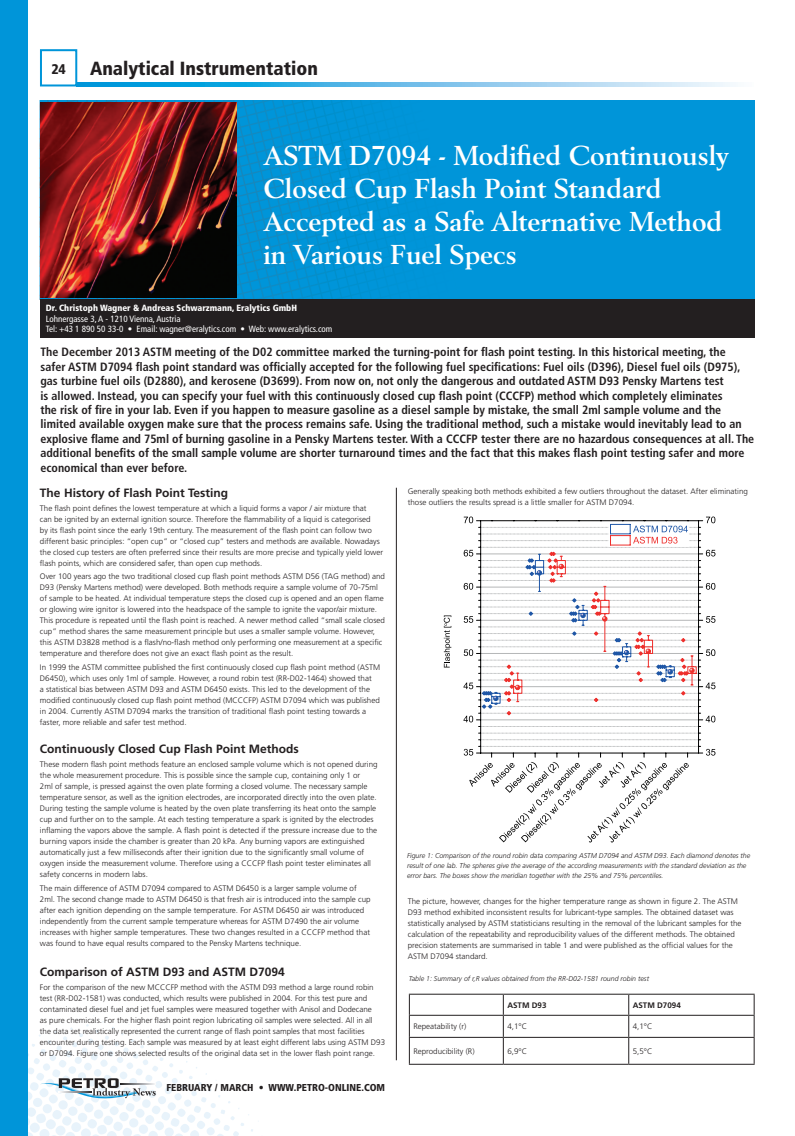
<style>
.page{position:relative;width:795px;height:1136px;background:#fff}
.page>*{position:absolute;margin:0;border:0;box-sizing:border-box;transform-origin:0 0}
.t1{font:700 27px/33px "Berling";color:#fff}
.t2{font:900 condensed 19px "Frutiger";color:#231f20}
.t3{font:900 condensed 14px "Frutiger";color:#231f20}
.t4{font:700 condensed 12px/14.4px "Frutiger";color:#231f20}
.t5{font:700 12px "Frutiger";color:#231f20}
.t6{font:900 condensed 10px "Frutiger";color:#231f20}
.t7{font:condensed 9px "Frutiger";color:#fff}
.t8{font:900 condensed 9px "Frutiger";color:#fff}
.t9{font:300 8px/11px "Frutiger";color:#231f20}
.t10{font:700 8px "Frutiger";color:#231f20}
.t11{font:italic 300 7px/10px "Frutiger";color:#231f20}
</style>
<div class="page">
<div style="left:0;top:0;width:27px;height:1136px;background:#0095d9"></div>
<div style="left:40px;top:49px;width:37px;height:37px;background:#fff;border:2px solid #0095d9"></div>
<svg style="left:77px;top:83px;width:659px;height:3px;background:#69bfe9"></svg>
<div style="left:40px;top:101px;width:714px;height:198px;background:#0095d9"></div>
<img style="left:40px;top:101px;width:337px;height:198px">
<img style="left:41px;top:102px;width:195px;height:196px">
<div style="left:40px;top:299px;width:714px;height:39px;background:#231f20"></div>
<hr style="left:396px;top:488px;width:1px;height:572px;background:#231f20">
<svg style="left:481px;top:733px;width:217px;height:13px"></svg>
<hr style="left:480px;top:521px;width:1px;height:232px;background:#000001">
<hr style="left:480px;top:752px;width:218px;height:1px;background:#000001">
<svg style="left:463px;top:746px;width:225px;height:96px"></svg>
<hr style="left:698px;top:521px;width:1px;height:232px;background:#000001">
<svg style="left:698px;top:746px;width:17px;height:9px"></svg>
<svg style="left:463px;top:516px;width:252px;height:217px"></svg>
<svg style="left:443px;top:615px;width:8px;height:52px"></svg>
<hr style="left:409px;top:993px;width:94px;height:1px;background:#231f20">
<hr style="left:503px;top:993px;width:125px;height:1px;background:#231f20">
<hr style="left:628px;top:993px;width:126px;height:1px;background:#231f20">
<hr style="left:409px;top:1014px;width:94px;height:1px;background:#231f20">
<hr style="left:503px;top:1014px;width:125px;height:1px;background:#231f20">
<hr style="left:628px;top:1014px;width:126px;height:1px;background:#231f20">
<hr style="left:409px;top:1037px;width:94px;height:1px;background:#231f20">
<svg style="left:409px;top:994px;width:1px;height:69px"></svg>
<hr style="left:503px;top:1037px;width:125px;height:1px;background:#231f20">
<svg style="left:503px;top:994px;width:1px;height:69px"></svg>
<hr style="left:628px;top:1037px;width:126px;height:1px;background:#231f20">
<svg style="left:628px;top:994px;width:1px;height:69px"></svg>
<svg style="left:753px;top:994px;width:1px;height:69px"></svg>
<hr style="left:409px;top:1063px;width:94px;height:1px;background:#231f20">
<hr style="left:503px;top:1063px;width:125px;height:1px;background:#231f20">
<hr style="left:628px;top:1063px;width:126px;height:1px;background:#231f20">
<svg style="left:27px;top:1015px;width:226px;height:121px"></svg>
<p class="t3" style="left:51px;top:61px;width:16px">24</p>
<p class="t2" style="left:90px;top:57px;width:229px">Analytical Instrumentation</p>
<p class="t1" style="left:263px;top:139px;width:467px">ASTM D7094 - Modified Continuously<br>Closed Cup Flash Point Standard<br>Accepted as a Safe Alternative Method in Various Fuel Specs</p>
<p class="t8" style="left:46px;top:302px;width:253px">Dr. Christoph Wagner &amp; Andreas Schwarzmann, Eralytics GmbH</p>
<p class="t7" style="left:46px;top:313px;width:136px">Lohnergasse 3, A - 1210 Vienna, Austria</p>
<p class="t7" style="left:46px;top:324px;width:288px">Tel: +43 1 890 50 33-0 • Email: wagner@eralytics.com • Web: www.eralytics.com</p>
<p class="t4" style="left:40px;top:345px;width:715px">The December 2013 ASTM meeting of the D02 committee marked the turning-point for flash point testing. In this historical meeting, the<br>safer ASTM D7094 flash point standard was officially accepted for the following fuel specifications: Fuel oils (D396), Diesel fuel oils (D975), gas turbine fuel oils (D2880), and kerosene (D3699). From now on, not only the dangerous and outdated ASTM D93 Pensky Martens test<br>is allowed. Instead, you can specify your fuel with this continuously closed cup flash point (CCCFP) method which completely eliminates<br>the risk of fire in your lab. Even if you happen to measure gasoline as a diesel sample by mistake, the small 2ml sample volume and the limited available oxygen make sure that the process remains safe. Using the traditional method, such a mistake would inevitably lead to an explosive flame and 75ml of burning gasoline in a Pensky Martens tester. With a CCCFP tester there are no hazardous consequences at all. The additional benefits of the small sample volume are shorter turnaround times and the fact that this makes flash point testing safer and more economical than ever before.</p>
<p class="t5" style="left:40px;top:485px;width:190px">The History of Flash Point Testing</p>
<p class="t9" style="left:40px;top:502px;width:345px">The flash point defines the lowest temperature at which a liquid forms a vapor / air mixture that<br>can be ignited by an external ignition source. Therefore the flammability of a liquid is categorised<br>by its flash point since the early 19th century. The measurement of the flash point can follow two different basic principles: “open cup” or “closed cup” testers and methods are available. Nowadays the closed cup testers are often preferred since their results are more precise and typically yield lower flash points, which are considered safer, than open cup methods.</p>
<p class="t9" style="left:40px;top:571px;width:346px">Over 100 years ago the two traditional closed cup flash point methods ASTM D56 (TAG method) and D93 (Pensky Martens method) were developed. Both methods require a sample volume of 70-75ml of sample to be heated. At individual temperature steps the closed cup is opened and an open flame or glowing wire ignitor is lowered into the headspace of the sample to ignite the vapor/air mixture.<br>This procedure is repeated until the flash point is reached. A newer method called “small scale closed cup” method shares the same measurement principle but uses a smaller sample volume. However, this ASTM D3828 method is a flash/no-flash method only performing one measurement at a specific temperature and therefore does not give an exact flash point as the result.</p>
<p class="t9" style="left:40px;top:662px;width:342px">In 1999 the ASTM committee published the first continuously closed cup flash point method (ASTM D6450), which uses only 1ml of sample. However, a round robin test (RR-D02-1464) showed that<br>a statistical bias between ASTM D93 and ASTM D6450 exists. This led to the development of the modified continuously closed cup flash point method (MCCCFP) ASTM D7094 which was published in 2004. Currently ASTM D7094 marks the transition of traditional flash point testing towards a faster, more reliable and safer test method.</p>
<p class="t5" style="left:40px;top:742px;width:260px">Continuously Closed Cup Flash Point Methods</p>
<p class="t9" style="left:40px;top:758px;width:339px">These modern flash point methods feature an enclosed sample volume which is not opened during the whole measurement procedure. This is possible since the sample cup, containing only 1 or<br>2ml of sample, is pressed against the oven plate forming a closed volume. The necessary sample temperature sensor, as well as the ignition electrodes, are incorporated directly into the oven plate.<br>During testing the sample volume is heated by the oven plate transferring its heat onto the sample cup and further on to the sample. At each testing temperature a spark is ignited by the electrodes inflaming the vapors above the sample. A flash point is detected if the pressure increase due to the burning vapors inside the chamber is greater than 20 kPa. Any burning vapors are extinguished automatically just a few milliseconds after their ignition due to the significantly small volume of oxygen inside the measurement volume. Therefore using a CCCFP flash point tester eliminates all safety concerns in modern labs.</p>
<p class="t9" style="left:40px;top:882px;width:332px">The main difference of ASTM D7094 compared to ASTM D6450 is a larger sample volume of 2ml. The second change made to ASTM D6450 is that fresh air is introduced into the sample cup after each ignition depending on the sample temperature. For ASTM D6450 air was introduced independently from the current sample temperature whereas for ASTM D7490 the air volume increases with higher sample temperatures. These two changes resulted in a CCCFP method that was found to have equal results compared to the Pensky Martens technique.</p>
<p class="t5" style="left:40px;top:965px;width:246px">Comparison of ASTM D93 and ASTM D7094</p>
<p class="t9" style="left:40px;top:982px;width:346px">For the comparison of the new MCCCFP method with the ASTM D93 method a large round robin test (RR-D02-1581) was conducted, which results were published in 2004. For this test pure and contaminated diesel fuel and jet fuel samples were measured together with Anisol and Dodecane<br>as pure chemicals. For the higher flash point region lubricating oil samples were selected. All in all the data set realistically represented the current range of flash point samples that most facilities encounter during testing. Each sample was measured by at least eight different labs using ASTM D93 or D7094. Figure one shows selected results of the original data set in the lower flash point range.</p>
<p class="t9" style="left:408px;top:485px;width:341px">Generally speaking both methods exhibited a few outliers throughout the dataset. After eliminating those outliers the results spread is a little smaller for ASTM D7094.</p>
<p class="t11" style="left:407px;top:851px;width:345px">Figure 1: Comparison of the round robin data comparing ASTM D7094 and ASTM D93. Each diamond denotes the result of one lab. The spheres give the average of the according measurements with the standard deviation as the error bars. The boxes show the meridian together with the 25% and 75% percentiles.</p>
<p class="t9" style="left:408px;top:895px;width:335px">The picture, however, changes for the higher temperature range as shown in figure 2. The ASTM D93 method exhibited inconsistent results for lubricant-type samples. The obtained dataset was statistically analysed by ASTM statisticians resulting in the removal of the lubricant samples for the calculation of the repeatability and reproducibility values of the different methods. The obtained precision statements are summarised in table 1 and were published as the official values for the ASTM D7094 standard.</p>
<p class="t11" style="left:409px;top:974px;width:242px">Table 1: Summary of r,R values obtained from the RR-D02-1581 round robin test</p>
<p class="t10" style="left:507px;top:1000px;width:41px">ASTM D93</p>
<p class="t10" style="left:632px;top:1000px;width:50px">ASTM D7094</p>
<p class="t9" style="left:413px;top:1021px;width:54px">Repeatability (r)</p>
<p class="t9" style="left:507px;top:1021px;width:21px">4,1°C</p>
<p class="t9" style="left:632px;top:1021px;width:21px">4,1°C</p>
<p class="t9" style="left:413px;top:1045px;width:63px">Reproducibility (R)</p>
<p class="t9" style="left:507px;top:1045px;width:21px">6,9°C</p>
<p class="t9" style="left:632px;top:1045px;width:21px">5,5°C</p>
<p class="t6" style="left:166px;top:1081px;width:220px">FEBRUARY / MARCH • WWW.PETRO-ONLINE.COM</p>
</div>
